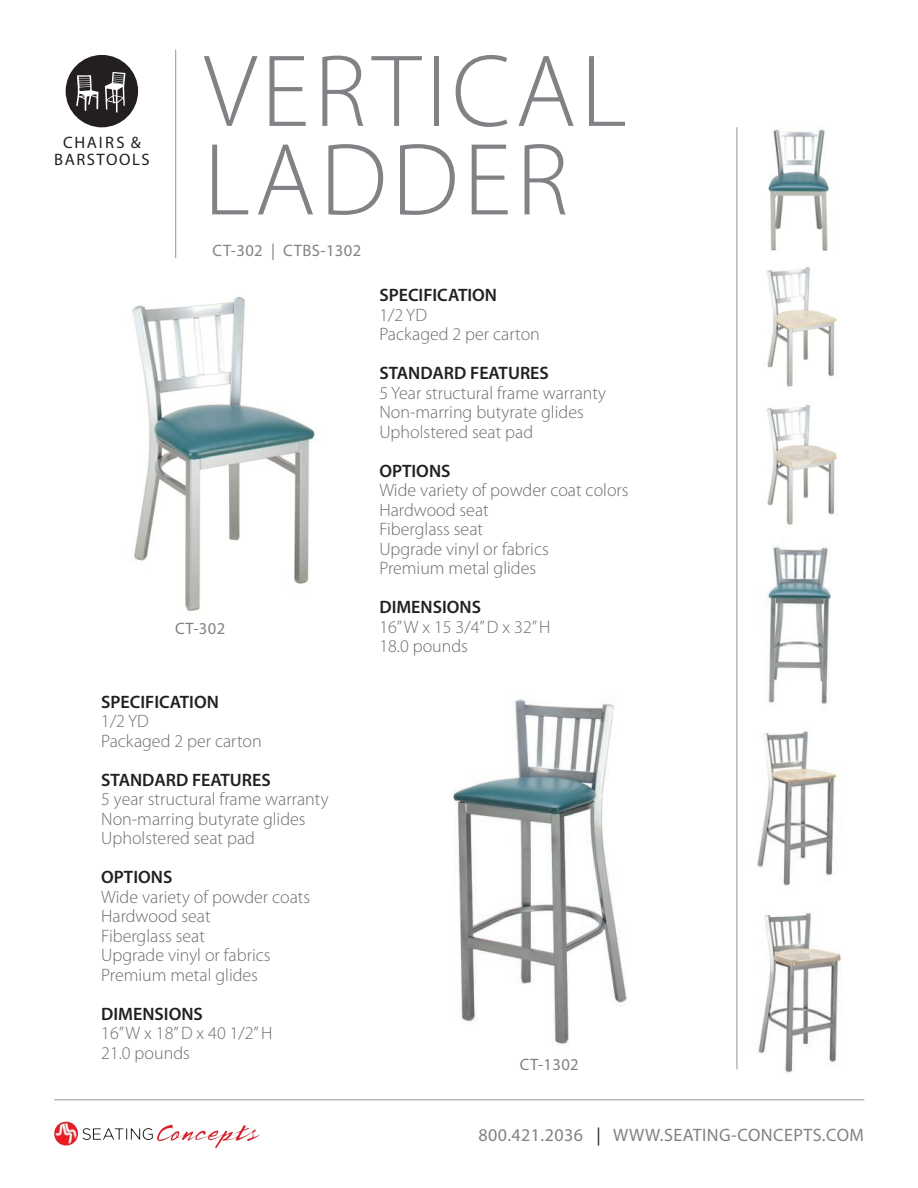
<style>
.page{position:relative;width:918px;height:1188px;background:#fff}
.page>*{position:absolute;margin:0;border:0;box-sizing:border-box;transform-origin:0 0}
.t1{font:300 103.5px/88.5px "Myriad Pro";letter-spacing:.045em;color:#808285}
.spec_description{font:300 18px "Myriad Pro";color:#6c6d70}
.spec_description-2{font:600 18px "Myriad Pro";color:#231f20}
.t2{font:18px "Myriad Pro";letter-spacing:.025em;color:#808285}
.t3{font:16.65px "Myriad Pro";letter-spacing:.025em;color:#808285}
.t4{font:16.65px/16.6px "Myriad Pro";letter-spacing:.095em;color:#231f20;text-align:center}
.s1{color:#231f20}
</style>
<div class="page">
<hr style="left:175px;top:50px;width:1px;height:208px;background:#939598">
<hr style="left:54px;top:1099px;width:810px;height:1px;background:#939598">
<img style="left:54px;top:1121px;width:206px;height:28px">
<div style="left:66px;top:55px;width:72px;height:72px;background:#231f20;border-radius:50%"></div>
<svg style="left:105px;top:72px;width:21px;height:41px"></svg>
<svg style="left:76px;top:75px;width:23px;height:36px"></svg>
<hr style="left:737px;top:128px;width:1px;height:941px;background:#939598">
<img style="left:132px;top:296px;width:183px;height:315px">
<img style="left:453px;top:699px;width:174px;height:345px">
<img style="left:767px;top:545px;width:64px;height:159px">
<img style="left:757px;top:731px;width:80px;height:155px">
<img style="left:757px;top:912px;width:84px;height:162px">
<img style="left:768px;top:129px;width:62px;height:122px">
<img style="left:766px;top:266px;width:72px;height:121px">
<img style="left:766px;top:404px;width:71px;height:123px">
<p class="t4" style="left:54px;top:134px;width:97px">CHAIRS &amp;<br>BARSTOOLS</p>
<p class="t1" style="left:204px;top:46px;width:425px">VERTICAL<br>LADDER</p>
<p class="t3" style="left:213px;top:240px;width:150px">CT-302 | CTBS-1302</p>
<p class="t3" style="left:175px;top:618px;width:52px">CT-302</p>
<p class="spec_description-2" style="left:379px;top:284px;width:119px">SPECIFICATION</p>
<p class="spec_description" style="left:379px;top:304px;width:49px">1/2 YD</p>
<p class="spec_description" style="left:379px;top:323px;width:162px">Packaged 2 per carton</p>
<p class="spec_description-2" style="left:379px;top:362px;width:171px">STANDARD FEATURES</p>
<p class="spec_description" style="left:379px;top:382px;width:228px">5 Year structural frame warranty</p>
<p class="spec_description" style="left:379px;top:401px;width:206px">Non-marring butyrate glides</p>
<p class="spec_description" style="left:379px;top:421px;width:155px">Upholstered seat pad</p>
<p class="spec_description-2" style="left:379px;top:459px;width:73px">OPTIONS</p>
<p class="spec_description" style="left:379px;top:479px;width:251px">Wide variety of powder coat colors</p>
<p class="spec_description" style="left:379px;top:499px;width:111px">Hardwood seat</p>
<p class="spec_description" style="left:379px;top:518px;width:105px">Fiberglass seat</p>
<p class="spec_description" style="left:379px;top:538px;width:171px">Upgrade vinyl or fabrics</p>
<p class="spec_description" style="left:379px;top:557px;width:158px">Premium metal glides</p>
<p class="spec_description-2" style="left:379px;top:596px;width:103px">DIMENSIONS</p>
<p class="spec_description" style="left:379px;top:616px;width:173px">16” W x 15 3/4” D x 32” H</p>
<p class="spec_description" style="left:379px;top:635px;width:90px">18.0 pounds</p>
<p class="spec_description-2" style="left:101px;top:690px;width:119px">SPECIFICATION</p>
<p class="spec_description" style="left:101px;top:710px;width:49px">1/2 YD</p>
<p class="spec_description" style="left:101px;top:730px;width:162px">Packaged 2 per carton</p>
<p class="spec_description-2" style="left:101px;top:768px;width:171px">STANDARD FEATURES</p>
<p class="spec_description" style="left:101px;top:788px;width:229px">5 year structural frame warranty</p>
<p class="spec_description" style="left:101px;top:808px;width:206px">Non-marring butyrate glides</p>
<p class="spec_description" style="left:101px;top:827px;width:155px">Upholstered seat pad</p>
<p class="spec_description-2" style="left:101px;top:866px;width:73px">OPTIONS</p>
<p class="spec_description" style="left:101px;top:886px;width:211px">Wide variety of powder coats</p>
<p class="spec_description" style="left:101px;top:905px;width:111px">Hardwood seat</p>
<p class="spec_description" style="left:101px;top:925px;width:105px">Fiberglass seat</p>
<p class="spec_description" style="left:101px;top:944px;width:171px">Upgrade vinyl or fabrics</p>
<p class="spec_description" style="left:101px;top:964px;width:158px">Premium metal glides</p>
<p class="spec_description-2" style="left:101px;top:1002px;width:103px">DIMENSIONS</p>
<p class="spec_description" style="left:101px;top:1022px;width:173px">16” W x 18” D x 40 1/2” H</p>
<p class="spec_description" style="left:101px;top:1042px;width:90px">21.0 pounds</p>
<p class="t3" style="left:520px;top:1054px;width:61px">CT-1302</p>
<p class="t2" style="left:478px;top:1124px;width:387px">800.421.2036 <span class="s1">|</span> WWW.SEATING-CONCEPTS.COM</p>
</div>
